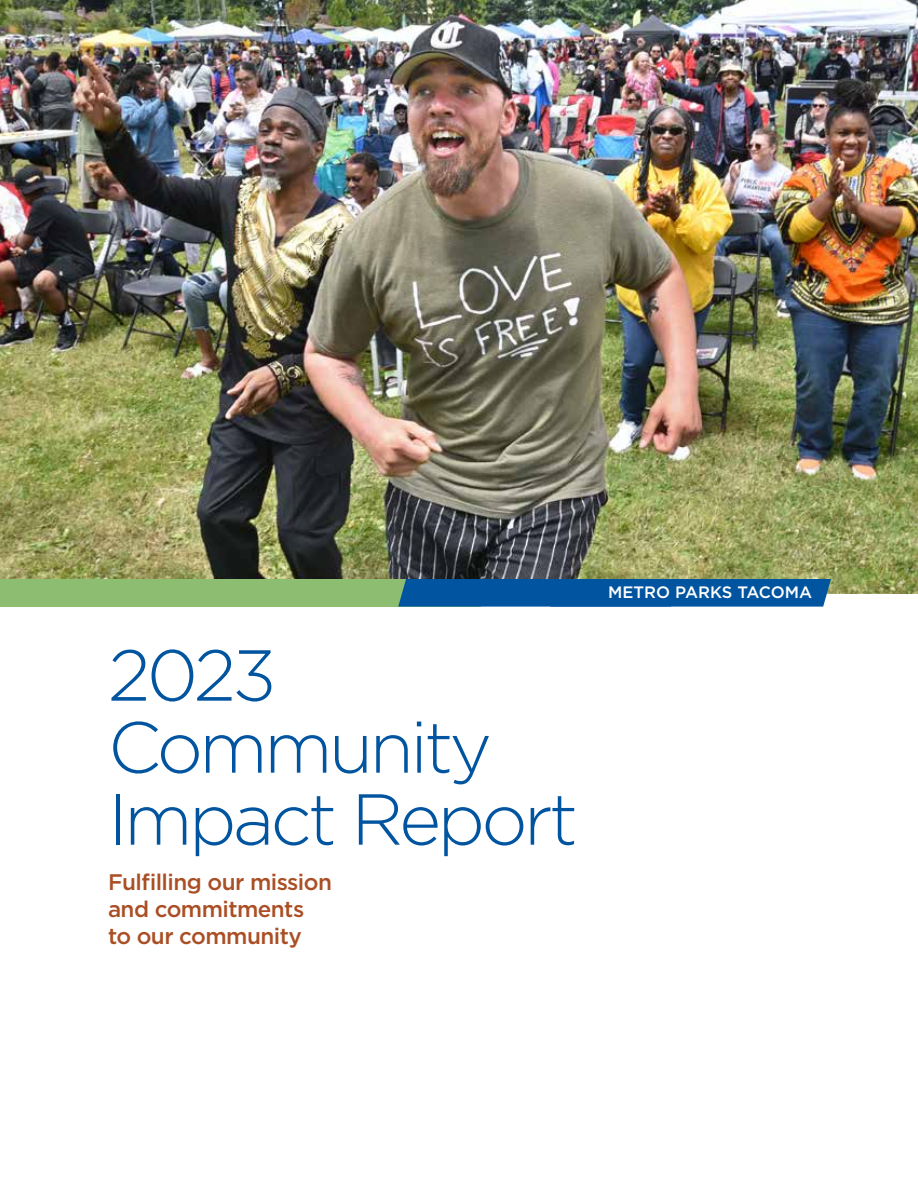
<style>
.page{position:relative;width:918px;height:1188px;background:#fff}
.page>*{position:absolute;margin:0;border:0;box-sizing:border-box;transform-origin:0 0}
.t1{font:300 72px/72px "Gotham";letter-spacing:-.05em;color:#01549f}
.t2{font:500 22.5px/27px "Gotham";letter-spacing:-.025em;color:#aa4f25}
.t3{font:500 16.5px "Gotham";color:#fff}
</style>
<div class="page">
<img style="left:0;top:0;width:918px;height:594px">
<div style="left:0;top:579px;width:481px;height:28px;background:#8dbd70"></div>
<div style="left:398px;top:579px;width:433px;height:28px;background:#01549f"></div>
<h1 class="t1" style="left:108px;top:637px;width:471px">2023<br>Community<br>Impact Report</h1>
<p class="t2" style="left:108px;top:868px;width:225px">Fulfilling our mission and commitments to our community</p>
<p class="t3" style="left:608px;top:582px;width:205px">METRO PARKS TACOMA</p>
</div>
